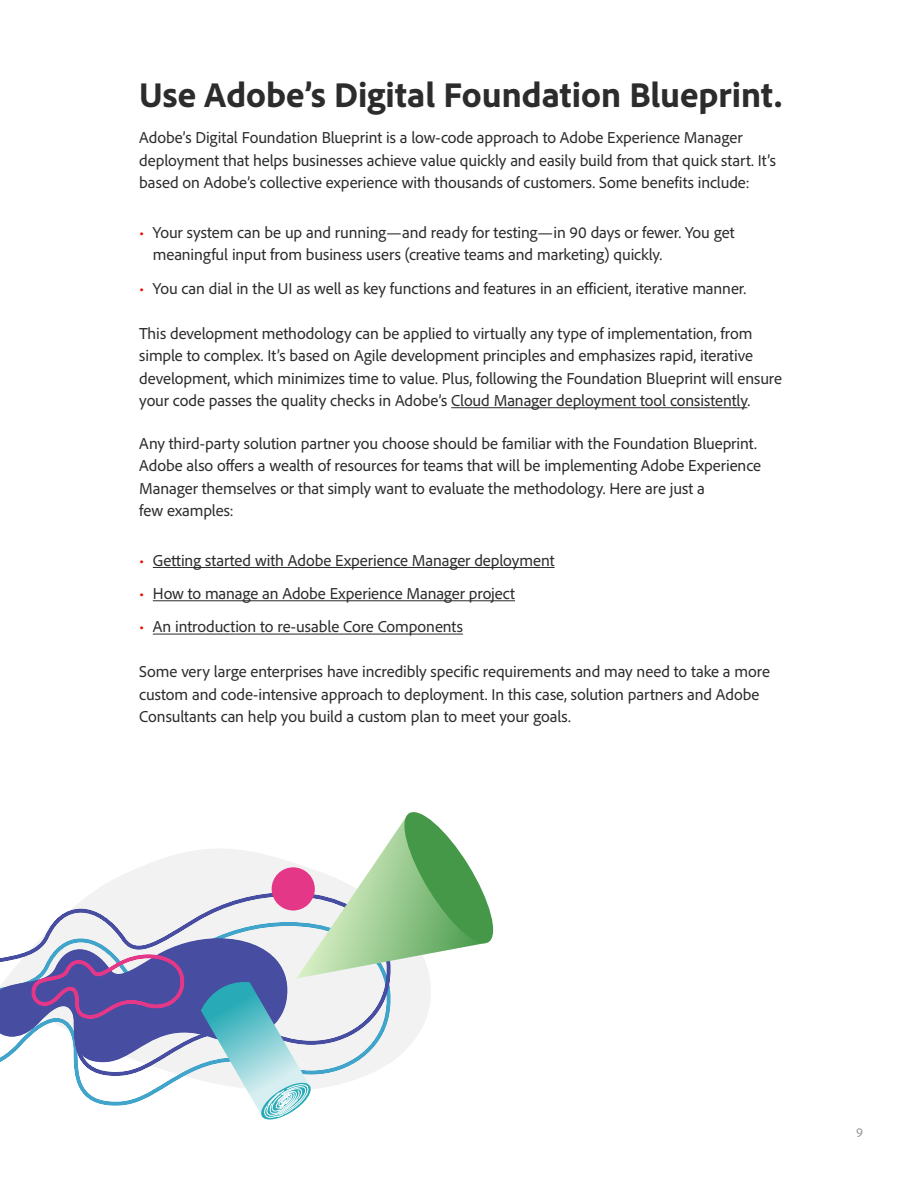
<style>
.page{position:relative;width:918px;height:1188px;background:#fff}
.page>*{position:absolute;margin:0;border:0;box-sizing:border-box;transform-origin:0 0}
.t1{font:800 36px "Adobe Clean";color:#2c2c2c}
.t2{font:16.5px/22.5px "Adobe Clean";letter-spacing:-.005em;color:#2c2c2c}
.t3{font:13.5px "Adobe Clean";color:#9a9897}
.s1{color:#eb1000}
</style>
<div class="page">
<hr style="left:451px;top:407px;width:296px;height:1px;background:#2c2c2c">
<hr style="left:153px;top:567px;width:402px;height:1px;background:#2c2c2c">
<hr style="left:153px;top:600px;width:362px;height:1px;background:#2c2c2c">
<hr style="left:153px;top:634px;width:310px;height:1px;background:#2c2c2c">
<svg style="left:0;top:812px;width:494px;height:308px"></svg>
<h1 class="t1" style="left:139px;top:72px;width:645px">Use Adobe’s Digital Foundation Blueprint.</h1>
<p class="t2" style="left:139px;top:126px;width:638px">Adobe’s Digital Foundation Blueprint is a low-code approach to Adobe Experience Manager deployment that helps businesses achieve value quickly and easily build from that quick start. It’s based on Adobe’s collective experience with thousands of customers. Some benefits include:</p>
<p class="t2" style="left:153px;top:220px;width:583px;text-indent:-13px"><span class="s1">•</span> Your system can be up and running—and ready for testing—in 90 days or fewer. You get meaningful input from business users (creative teams and marketing) quickly.</p>
<p class="t2" style="left:139px;top:276px;width:609px"><span class="s1">•</span> You can dial in the UI as well as key functions and features in an efficient, iterative manner.</p>
<p class="t2" style="left:139px;top:321px;width:644px">This development methodology can be applied to virtually any type of implementation, from simple to complex. It’s based on Agile development principles and emphasizes rapid, iterative development, which minimizes time to value. Plus, following the Foundation Blueprint will ensure your code passes the quality checks in Adobe’s Cloud Manager deployment tool consistently.</p>
<p class="t2" style="left:139px;top:432px;width:623px">Any third-party solution partner you choose should be familiar with the Foundation Blueprint.<br>Adobe also offers a wealth of resources for teams that will be implementing Adobe Experience Manager themselves or that simply want to evaluate the methodology. Here are just a<br>few examples:</p>
<p class="t2" style="left:139px;top:549px;width:417px"><span class="s1">•</span> Getting started with Adobe Experience Manager deployment</p>
<p class="t2" style="left:139px;top:582px;width:377px"><span class="s1">•</span> How to manage an Adobe Experience Manager project</p>
<p class="t2" style="left:139px;top:615px;width:325px"><span class="s1">•</span> An introduction to re-usable Core Components</p>
<p class="t2" style="left:139px;top:660px;width:632px">Some very large enterprises have incredibly specific requirements and may need to take a more custom and code-intensive approach to deployment. In this case, solution partners and Adobe<br>Consultants can help you build a custom plan to meet your goals.</p>
<p class="t3" style="left:856px;top:1124px;width:9px">9</p>
</div>
